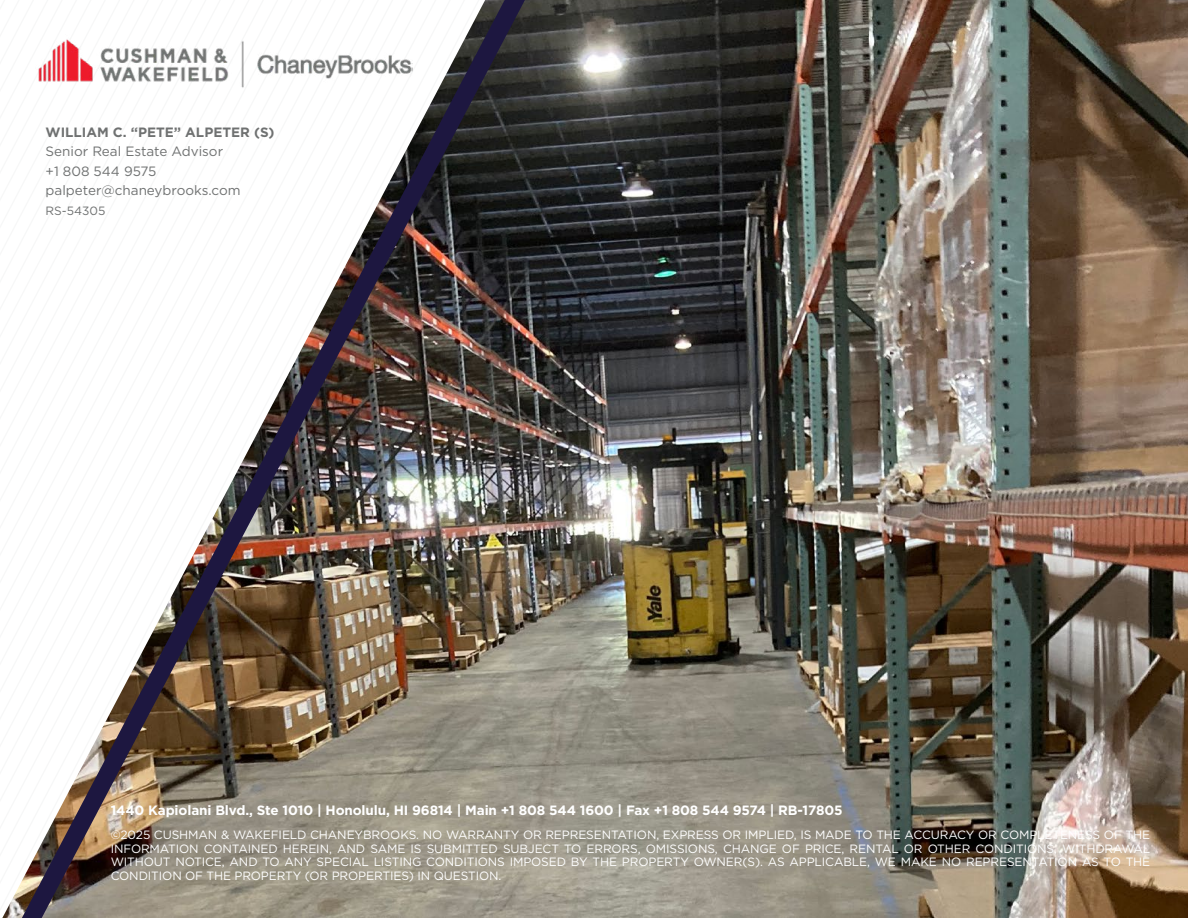
<style>
.page{position:relative;width:1188px;height:918px;background:#fff}
.page>*{position:absolute;margin:0;border:0;box-sizing:border-box;transform-origin:0 0}
.t1{font:700 13.5px "Gotham";letter-spacing:-.01em;color:#fff}
.t2{font:13.5px/19.5px "Gotham";color:#6f7171}
.t3{font:700 13.5px "Gotham";color:#6f7171}
.t4{font:12px/13.5px "Gotham";letter-spacing:-.01em;color:#fff;text-align:justify}
.t5{font:12px "Gotham";color:#6f7171}
</style>
<div class="page">
<img style="left:525px;top:0;width:663px;height:918px">
<img style="left:22px;top:0;width:503px;height:918px">
<img style="left:30px;top:17px;width:383px;height:95px">
<p class="t3" style="left:46px;top:123px;width:231px">WILLIAM C. “PETE” ALPETER (S)</p>
<p class="t2" style="left:46px;top:141px;width:196px">Senior Real Estate Advisor<br>+1 808 544 9575 palpeter@chaneybrooks.com</p>
<p class="t5" style="left:46px;top:203px;width:61px">RS-54305</p>
<p class="t1" style="left:111px;top:802px;width:734px">1440 Kapiolani Blvd., Ste 1010 | Honolulu, HI 96814 | Main +1 808 544 1600 | Fax +1 808 544 9574 | RB-17805</p>
<p class="t4" style="left:111px;top:828px;width:1041px">©2025 CUSHMAN &amp; WAKEFIELD CHANEYBROOKS. NO WARRANTY OR REPRESENTATION, EXPRESS OR IMPLIED, IS MADE TO THE ACCURACY OR COMPLETENESS OF THE INFORMATION CONTAINED HEREIN, AND SAME IS SUBMITTED SUBJECT TO ERRORS, OMISSIONS, CHANGE OF PRICE, RENTAL OR OTHER CONDITIONS, WITHDRAWAL WITHOUT NOTICE, AND TO ANY SPECIAL LISTING CONDITIONS IMPOSED BY THE PROPERTY OWNER(S). AS APPLICABLE, WE MAKE NO REPRESENTATION AS TO THE CONDITION OF THE PROPERTY (OR PROPERTIES) IN QUESTION.</p>
</div>
